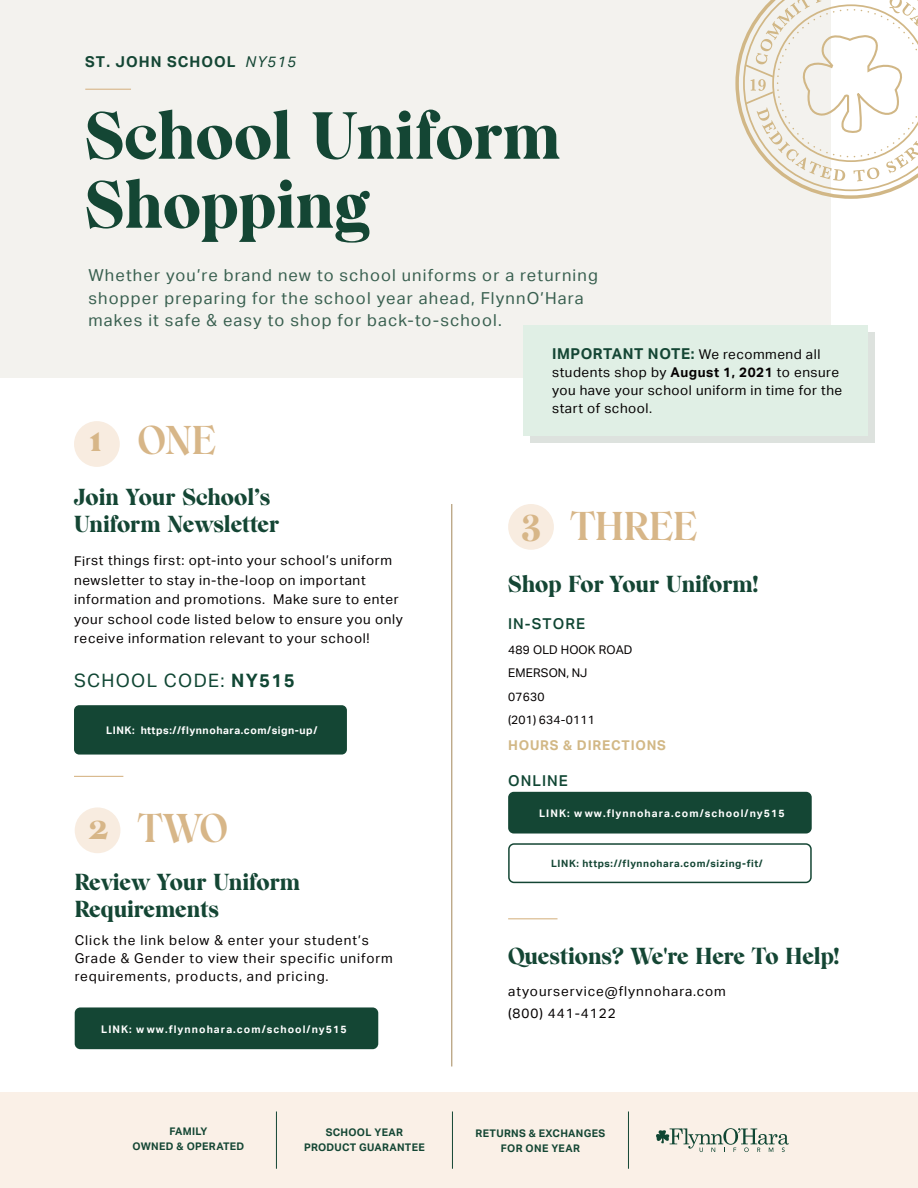
<style>
.page{position:relative;width:918px;height:1188px;background:#fff}
.page>*{position:absolute;margin:0;border:0;box-sizing:border-box;transform-origin:0 0}
.t1{font:900 64.5px/69px "Wulkan Display";color:#144634}
.t2{font:700 39px "Wulkan Display";color:#d7b688}
.t3{font:900 36px "Wulkan Display";color:#d7b688}
.t4{font:900 22.5px/27px "Wulkan Display";color:#144634}
.t5{font:18.45px "Aktiv Grotesk";letter-spacing:.07em;color:#104633}
.t6{font:16.5px/22.5px "Aktiv Grotesk";letter-spacing:.07em;color:#385f4f}
.t7{font:700 15px "Aktiv Grotesk";letter-spacing:.04em;color:#144634}
.t8{font:700 15px "Aktiv Grotesk";letter-spacing:.07em;color:#144634}
.t9{font:500 15px "Aktiv Grotesk";letter-spacing:.07em;color:#104633}
.t10{font:13.5px/19.5px "Aktiv Grotesk";letter-spacing:.05em;color:#040101}
.t11{font:13.5px/18px "Aktiv Grotesk";letter-spacing:.07em;color:#040101}
.t12{font:700 13.5px "Aktiv Grotesk";letter-spacing:.06em;color:#d2b886}
.t13{font:12px/23.5px "Aktiv Grotesk";letter-spacing:.015em;color:#040101}
.t14{font:700 10.5px/15px "Aktiv Grotesk";letter-spacing:.03em;color:#144634;text-align:center}
.t15{font:700 10.5px "Aktiv Grotesk";letter-spacing:.1em;color:#fff}
.t16{font:700 10.5px "Aktiv Grotesk";letter-spacing:.05em;color:#fff}
.t17{font:700 10.05px "Aktiv Grotesk";letter-spacing:.06em;color:#144634}
.s1{font-weight:400;font-style:italic}
.s2{font-weight:700}
.s3{font-style:inherit}
.s4{font-weight:400;font-size:13.5px;color:#040101}
</style>
<div class="page">
<div style="left:0;top:0;width:831px;height:378px;background:#f3f2ee"></div>
<div style="left:0;top:1093px;width:918px;height:95px;background:#faf0e7"></div>
<svg style="left:735px;top:0;width:183px;height:199px"></svg>
<svg style="left:656px;top:1128px;width:133px;height:24px"></svg>
<div style="left:74px;top:421px;width:46px;height:46px;background:#f8ece0;border-radius:50%"></div>
<div style="left:508px;top:504px;width:46px;height:46px;background:#f8ece0;border-radius:50%"></div>
<div style="left:75px;top:807px;width:45px;height:46px;background:#f8ece0;border-radius:50%"></div>
<hr style="left:276px;top:1112px;width:1px;height:57px;background:#144634">
<hr style="left:452px;top:1112px;width:1px;height:57px;background:#144634">
<hr style="left:628px;top:1112px;width:1px;height:57px;background:#144634">
<div style="left:74px;top:705px;width:273px;height:50px;background:#144634;border-radius:5px"></div>
<div style="left:75px;top:1007px;width:303px;height:42px;background:#144634;border-radius:6px"></div>
<div style="left:508px;top:843px;width:304px;height:40px;border:2px solid #144634;border-radius:5px"></div>
<div style="left:531px;top:333px;width:344px;height:110px;background:#dde2de"></div>
<div style="left:523px;top:325px;width:344px;height:110px;background:#e0efe5"></div>
<hr style="left:85px;top:89px;width:46px;height:1px;background:#d7b688">
<hr style="left:451px;top:504px;width:1px;height:562px;background:#a3875a">
<hr style="left:74px;top:776px;width:49px;height:1px;background:#d7b688">
<hr style="left:508px;top:918px;width:50px;height:1px;background:#d7b688">
<div style="left:508px;top:792px;width:304px;height:42px;background:#144634;border-radius:6px"></div>
<p class="t8" style="left:85px;top:53px;width:212px">ST. JOHN SCHOOL <span class="s1">NY515</span></p>
<p class="t1" style="left:85px;top:103px;width:477px">School Uniform<br>Shopping</p>
<p class="t6" style="left:88px;top:264px;width:511px">Whether you’re brand new to school uniforms or a returning shopper preparing for the school year ahead, FlynnO’Hara makes it safe &amp; easy to shop for back-to-school.</p>
<p class="t3" style="left:90px;top:417px;width:14px">1</p>
<p class="t2" style="left:138px;top:417px;width:79px">ONE</p>
<p class="t4" style="left:74px;top:484px;width:207px">Join Your School’s<br>Uniform Newsletter</p>
<p class="t10" style="left:74px;top:551px;width:331px">First things first: opt-into your school’s uniform newsletter to stay in-the-loop on important information and promotions. Make sure to enter your school code listed below to ensure you only receive information relevant to your school!</p>
<p class="t5" style="left:74px;top:670px;width:222px">SCHOOL CODE: <span class="s2">NY</span><span class="s2">515</span></p>
<p class="t16" style="left:106px;top:724px;width:213px"><span class="s3">LINK:</span> https://flynnohara.com/sign-up/</p>
<p class="t2" style="left:138px;top:805px;width:91px">TWO</p>
<p class="t4" style="left:75px;top:869px;width:227px">Review Your Uniform<br>Requirements</p>
<p class="t3" style="left:89px;top:804px;width:21px">2</p>
<p class="t11" style="left:75px;top:931px;width:320px">Click the link below &amp; enter your student’s<br>Grade &amp; Gender to view their specific uniform requirements, products, and pricing.</p>
<p class="t15" style="left:101px;top:1023px;width:247px">LINK: w ww.flynnohara.com/school/ny<span class="s3">515</span></p>
<p class="t14" style="left:169px;top:1124px;width:40px">FAMILY</p>
<p class="t14" style="left:133px;top:1139px;width:113px">OWNED &amp; OPERATED</p>
<p class="t14" style="left:304px;top:1125px;width:122px">SCHOOL YEAR<br>PRODUCT GUARANTEE</p>
<p class="t7" style="left:552px;top:345px;width:270px">IMPORTANT NOTE: <span class="s4">We recommend all</span></p>
<p class="t10" style="left:552px;top:364px;width:292px;line-height:18px">students shop by <span class="s2">August 1, 2021</span> to ensure you have your school uniform in time for the start of school.</p>
<p class="t3" style="left:522px;top:498px;width:20px">3</p>
<p class="t2" style="left:570px;top:503px;width:128px">THREE</p>
<p class="t4" style="left:508px;top:571px;width:252px">Shop For Your Uniform!</p>
<p class="t9" style="left:508px;top:615px;width:78px">IN-STORE</p>
<p class="t13" style="left:508px;top:638px;width:126px">489 OLD HOOK ROAD<br>EMERSON, NJ<br>07630<br>(201) 634-0111</p>
<p class="t12" style="left:508px;top:737px;width:159px">HOURS &amp; DIRECTIONS</p>
<p class="t9" style="left:508px;top:772px;width:61px">ONLINE</p>
<p class="t15" style="left:539px;top:807px;width:247px">LINK: w ww.flynnohara.com/school/ny<span class="s3">515</span></p>
<p class="t17" style="left:551px;top:858px;width:213px"><span class="s3">LINK:</span> https://flynnohara.com/sizing-fit/</p>
<p class="t4" style="left:508px;top:943px;width:333px">Questions? We're Here To Help!</p>
<p class="t11" style="left:508px;top:982px;width:219px">atyourservice@flynnohara.com</p>
<p class="t11" style="left:508px;top:1005px;width:109px">(800) 441-4122</p>
<p class="t14" style="left:476px;top:1126px;width:131px">RETURNS &amp; EXCHANGES<br>FOR ONE YEAR</p>
</div>
